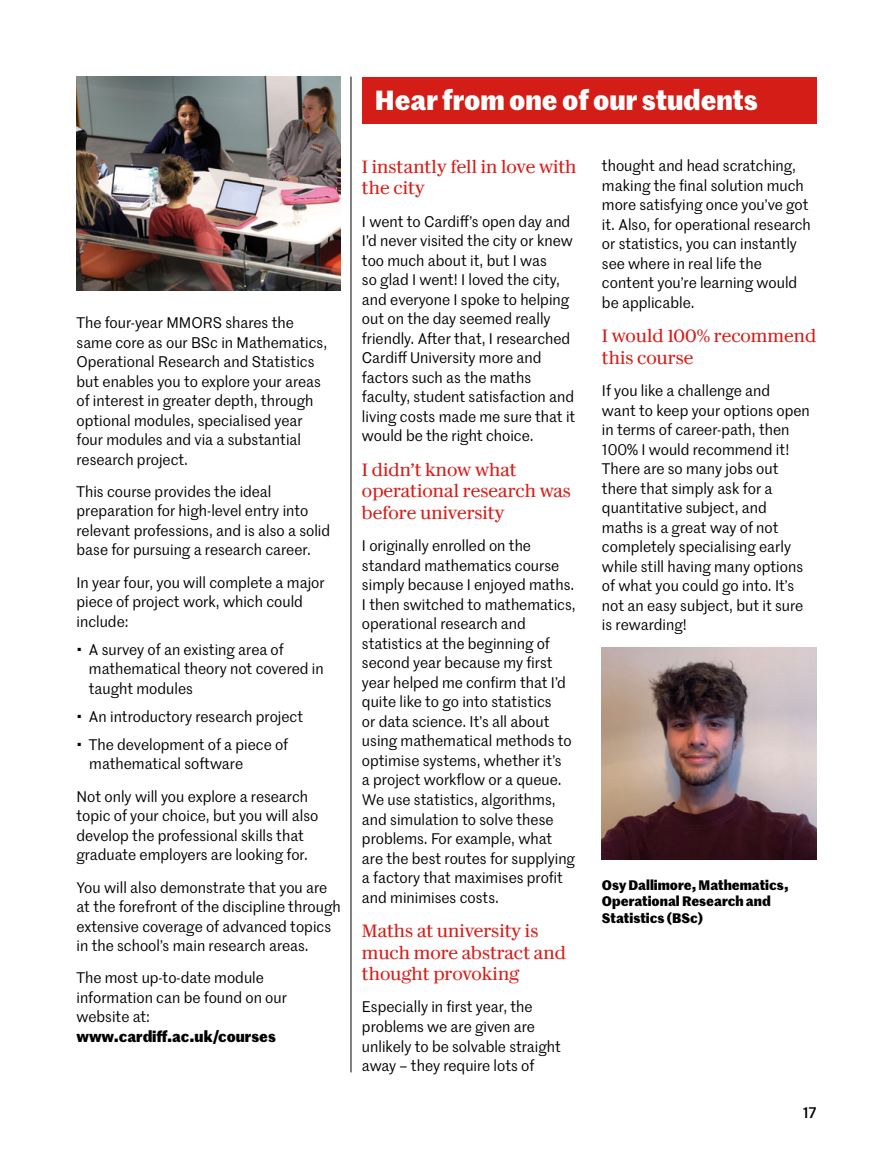
<style>
.page{position:relative;width:893px;height:1149px;background:#fff}
.page>*{position:absolute;margin:0;border:0;box-sizing:border-box;transform-origin:0 0}
.t1{font:700 27px "Marr Sans";color:#fff}
.t2{font:18px/21.6px "Darby Serif Text TT";color:#d51d17}
.t3{font:15px/19.5px "Marr Sans";color:#000}
.t4{font:700 15px "Marr Sans";color:#000}
.t5{font:500 15px "Marr Sans";color:#000}
.t6{font:700 13.5px/16.5px "Marr Sans";color:#000}
</style>
<div class="page">
<hr style="left:351px;top:77px;width:1px;height:994px;background:#000">
<img style="left:77px;top:77px;width:264px;height:214px">
<div style="left:362px;top:77px;width:454px;height:46px;background:#d51d17"></div>
<img style="left:602px;top:647px;width:214px;height:212px">
<p class="t3" style="left:77px;top:312px;width:252px">The four-year MMORS shares the same core as our BSc in Mathematics, Operational Research and Statistics but enables you to explore your areas of interest in greater depth, through optional modules, specialised year four modules and via a substantial research project.</p>
<p class="t3" style="left:77px;top:481px;width:255px">This course provides the ideal preparation for high-level entry into relevant professions, and is also a solid base for pursuing a research career.</p>
<p class="t3" style="left:77px;top:572px;width:250px">In year four, you will complete a major piece of project work, which could include:</p>
<p class="t3" style="left:89px;top:639px;width:236px;text-indent:-12px">• A survey of an existing area of mathematical theory not covered in taught modules</p>
<p class="t3" style="left:77px;top:706px;width:228px">• An introductory research project</p>
<p class="t3" style="left:89px;top:734px;width:200px;text-indent:-13px">• The development of a piece of mathematical software</p>
<p class="t3" style="left:77px;top:785px;width:243px">Not only will you explore a research topic of your choice, but you will also develop the professional skills that graduate employers are looking for.</p>
<p class="t3" style="left:77px;top:876px;width:266px">You will also demonstrate that you are at the forefront of the discipline through extensive coverage of advanced topics in the school’s main research areas.</p>
<p class="t3" style="left:77px;top:967px;width:212px">The most up-to-date module information can be found on our website at:</p>
<p class="t4" style="left:77px;top:1024px;width:201px">www.cardiff.ac.uk/courses</p>
<h1 class="t1" style="left:375px;top:79px;width:385px">Hear from one of our students</h1>
<p class="t2" style="left:362px;top:154px;width:216px">I instantly fell in love with the city</p>
<p class="t3" style="left:362px;top:211px;width:215px">I went to Cardiff’s open day and<br>I’d never visited the city or knew too much about it, but I was<br>so glad I went! I loved the city, and everyone I spoke to helping out on the day seemed really friendly. After that, I researched<br>Cardiff University more and factors such as the maths faculty, student satisfaction and living costs made me sure that it would be the right choice.</p>
<p class="t2" style="left:362px;top:457px;width:211px">I didn’t know what operational research was before university</p>
<p class="t3" style="left:362px;top:535px;width:215px">I originally enrolled on the standard mathematics course simply because I enjoyed maths.<br>I then switched to mathematics, operational research and statistics at the beginning of second year because my first year helped me confirm that I’d quite like to go into statistics<br>or data science. It’s all about using mathematical methods to optimise systems, whether it’s<br>a project workflow or a queue.<br>We use statistics, algorithms, and simulation to solve these problems. For example, what are the best routes for supplying a factory that maximises profit and minimises costs.</p>
<p class="t2" style="left:362px;top:918px;width:206px">Maths at university is much more abstract and thought provoking</p>
<p class="t3" style="left:362px;top:996px;width:200px">Especially in first year, the problems we are given are unlikely to be solvable straight away – they require lots of</p>
<p class="t3" style="left:602px;top:155px;width:210px">thought and head scratching, making the final solution much more satisfying once you’ve got it. Also, for operational research or statistics, you can instantly see where in real life the content you’re learning would be applicable.</p>
<p class="t2" style="left:602px;top:323px;width:216px">I would 100% recommend this course</p>
<p class="t3" style="left:602px;top:380px;width:209px">If you like a challenge and<br>want to keep your options open in terms of career-path, then<br>100% I would recommend it!<br>There are so many jobs out there that simply ask for a quantitative subject, and maths is a great way of not completely specialising early while still having many options of what you could go into. It’s not an easy subject, but it sure is rewarding!</p>
<p class="t6" style="left:602px;top:875px;width:188px">Osy Dallimore, Mathematics,<br>Operational Research and<br>Statistics (BSc)</p>
<p class="t5" style="left:803px;top:1101px;width:15px">17</p>
</div>
